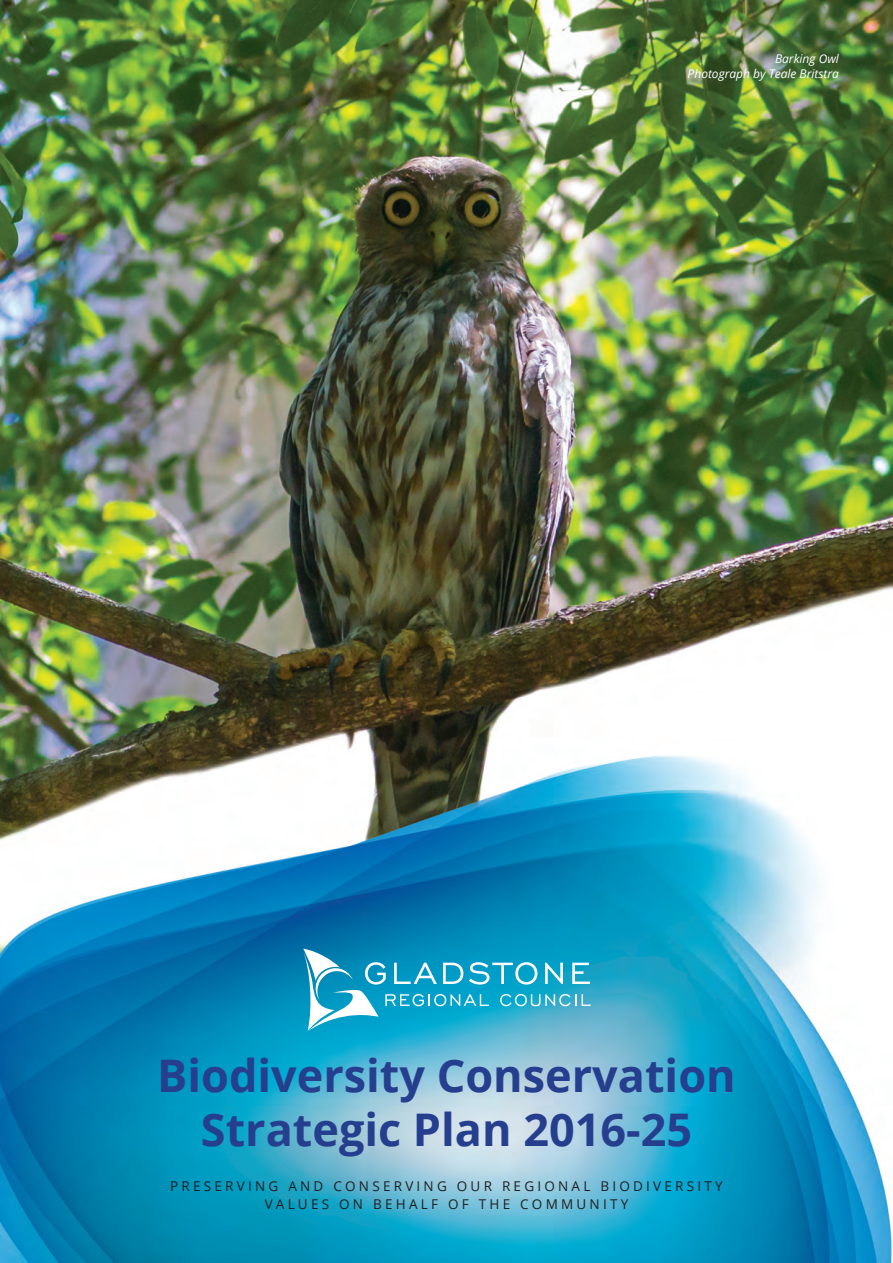
<style>
.page{position:relative;width:893px;height:1263px;background:#fff}
.page>*{position:absolute;margin:0;border:0;box-sizing:border-box;transform-origin:0 0}
.t1{font:700 45px/54px "Open Sans";color:#253f8e;text-align:center}
.t2{font:13.5px/18px "Open Sans";letter-spacing:.24em;color:#231f20;text-align:center}
.t3{font:italic 12px/14.4px "Open Sans";color:#fff;text-align:right}
</style>
<div class="page">
<img style="left:0;top:0;width:893px;height:1263px">
<svg style="left:302px;top:949px;width:289px;height:82px;background:#32adcf"></svg>
<p class="t3" style="left:688px;top:51px;width:153px">Barking Owl<br>Photograph by Teale Britstra</p>
<h1 class="t1" style="left:157px;top:1047px;width:580px">Biodiversity Conservation<br>Strategic Plan 2016-25</h1>
<p class="t2" style="left:170px;top:1177px;width:554px">PRESERVING AND CONSERVING OUR REGIONAL BIODIVERSITY<br>VALUES ON BEHALF OF THE COMMUNITY</p>
</div>
